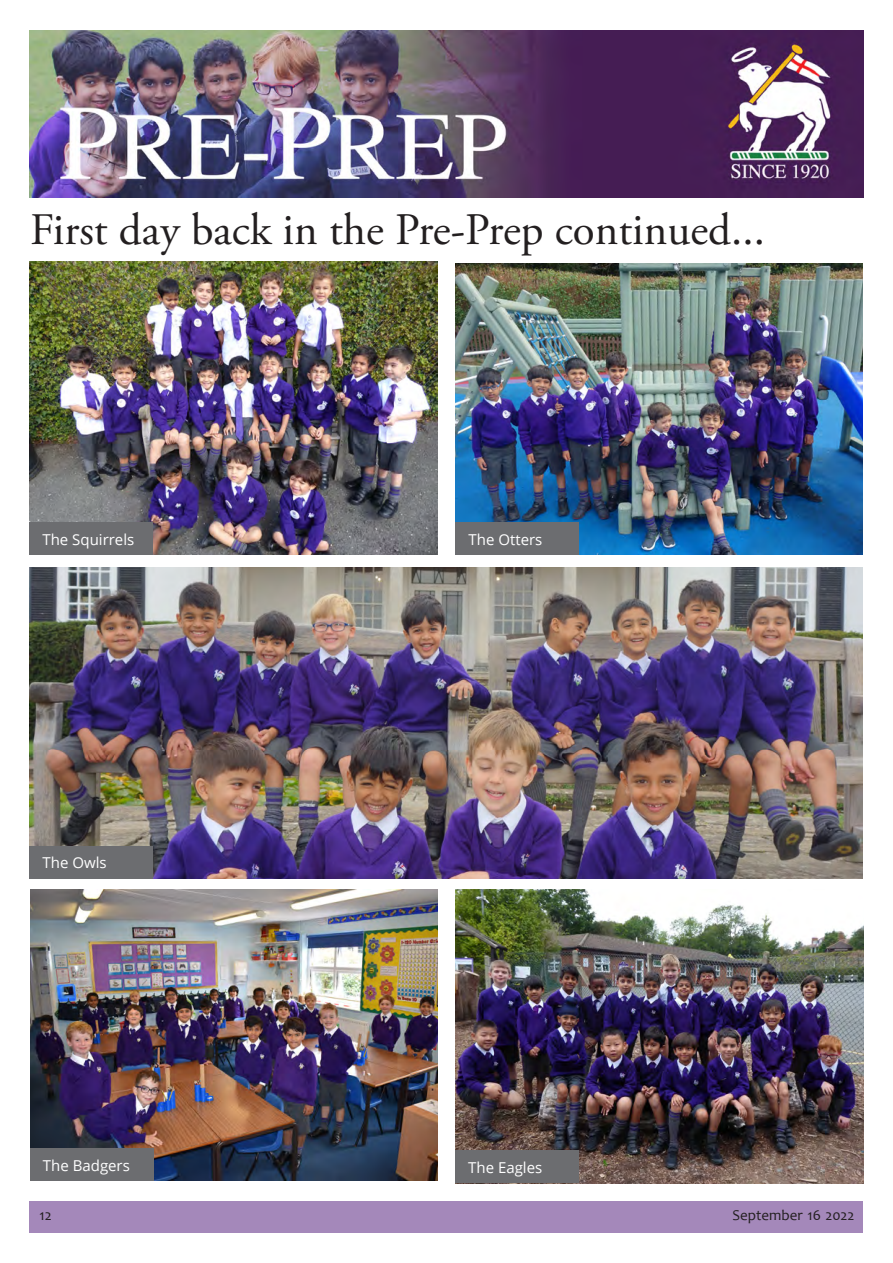
<style>
.page{position:relative;width:893px;height:1263px;background:#fff}
.page>*{position:absolute;margin:0;border:0;box-sizing:border-box;transform-origin:0 0}
.t1{font:45px "Adobe Garamond Pro";color:#231f20}
.t2{font:15px "Open Sans";color:#fff}
.t3{font:15px "Candara";color:#231f20}
</style>
<div class="page">
<div style="left:30px;top:1201px;width:833px;height:32px;background:#a488ba"></div>
<img style="left:30px;top:31px;width:833px;height:167px">
<img style="left:30px;top:261px;width:407px;height:294px">
<img style="left:455px;top:263px;width:408px;height:292px">
<img style="left:30px;top:567px;width:833px;height:311px">
<img style="left:30px;top:889px;width:407px;height:292px">
<img style="left:456px;top:889px;width:408px;height:294px">
<div style="left:30px;top:523px;width:123px;height:32px;background:#6c6d70"></div>
<div style="left:456px;top:523px;width:123px;height:32px;background:#6c6d70"></div>
<div style="left:30px;top:846px;width:123px;height:32px;background:#6c6d70"></div>
<div style="left:30px;top:1149px;width:123px;height:32px;background:#6c6d70"></div>
<div style="left:455px;top:1151px;width:124px;height:32px;background:#6c6d70"></div>
<p class="t1" style="left:30px;top:203px;width:736px">First day back in the Pre-Prep continued...</p>
<p class="t2" style="left:42px;top:529px;width:93px">The Squirrels</p>
<p class="t2" style="left:469px;top:529px;width:75px">The Otters</p>
<p class="t2" style="left:43px;top:852px;width:66px">The Owls</p>
<p class="t2" style="left:43px;top:1155px;width:88px">The Badgers</p>
<p class="t2" style="left:468px;top:1157px;width:76px">The Eagles</p>
<p class="t3" style="left:39px;top:1206px;width:14px">12</p>
<p class="t3" style="left:732px;top:1206px;width:123px">September 16 2022</p>
</div>
